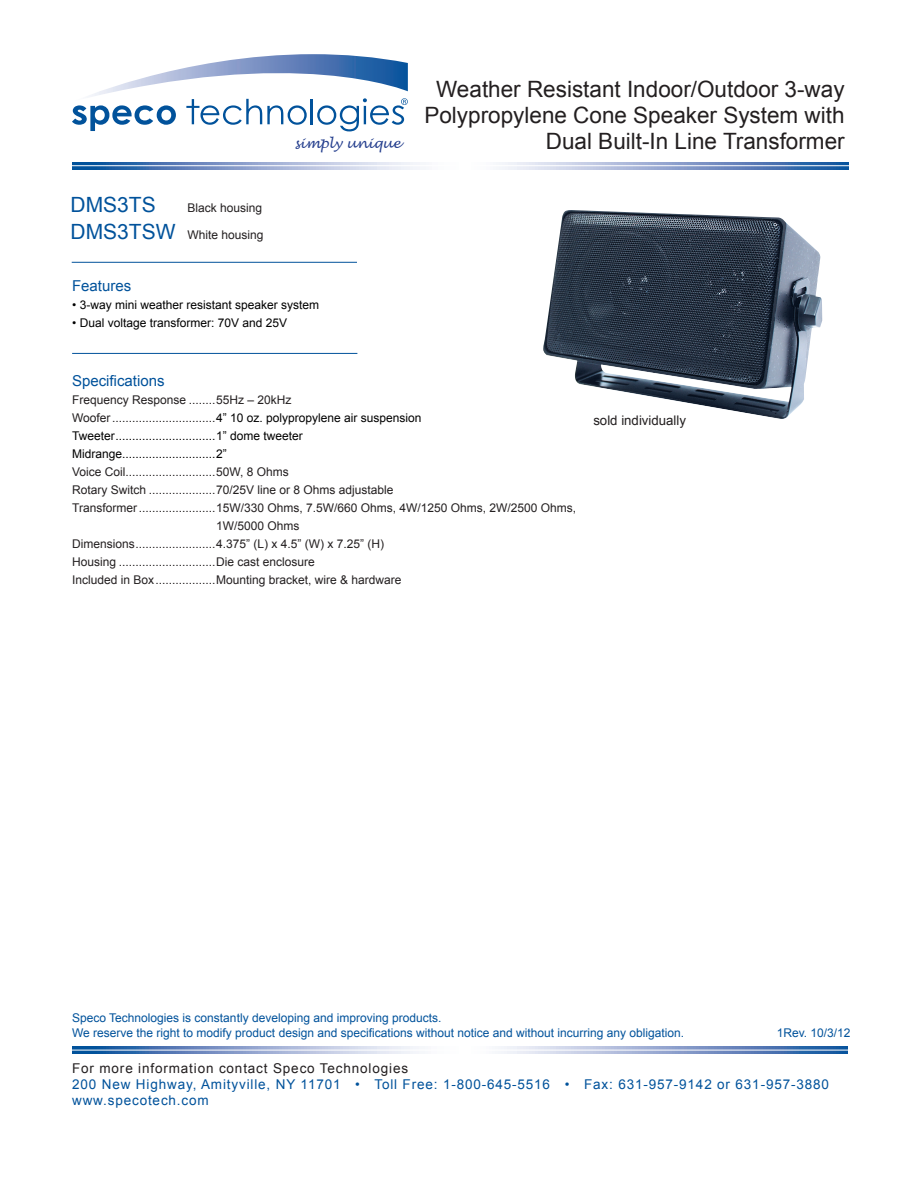
<style>
.page{position:relative;width:918px;height:1188px;background:#fff}
.page>*{position:absolute;margin:0;border:0;box-sizing:border-box;transform-origin:0 0}
.PRODUCT_TITLE{font:22.5px/25.8px "Arial";color:#231f20;text-align:right}
.model_number{font:21px "Arial";color:#01529b}
.spec_text{font:15px "Arial";color:#01529b}
.ADDRESS{font:13.5px "Arial";letter-spacing:.065em;color:#01529b}
.ADDRESS-2{font:13.5px "Arial";letter-spacing:.065em;color:#231f20}
.t1{font:italic 13.5px "Lucida Handwriting";color:#253f8e}
._7pt__bullets{font:13.2px "Arial";color:#231f20}
.spec_text-2{font:12px "Arial";color:#231f20}
.DISCLAIMER{font:12px "Arial";color:#01529b}
.spec_text-3{font:12px "Arial";color:#000}
.features_head{font:12px "Arial";color:#000}
.model_number-2{font:12px "Arial";color:#231f20}
.s1{font-size:21px;color:#01529b}
.s2{color:#000}
</style>
<div class="page">
<svg style="left:72px;top:54px;width:336px;height:77px"></svg>
<svg style="left:72px;top:1046px;width:776px;height:8px;background:#99afd3"></svg>
<hr style="left:60px;top:1050px;width:858px;height:1px;background:#fff">
<hr style="left:72px;top:353px;width:285px;height:1px;background:#01529b">
<hr style="left:72px;top:262px;width:285px;height:1px;background:#01529b">
<svg style="left:72px;top:162px;width:776px;height:7px;background:#97add2"></svg>
<hr style="left:51px;top:165px;width:803px;height:1px;background:#fff">
<img style="left:543px;top:210px;width:279px;height:209px">
<p class="model_number" style="left:71px;top:191px;width:87px">DMS3TS</p>
<p class="model_number-2" style="left:188px;top:200px;width:76px">Black housing</p>
<p class="model_number-2" style="left:71px;top:227px;width:195px"><span class="s1">DMS3TSW</span> White housing</p>
<p class="t1" style="left:294px;top:135px;width:108px">simply unique</p>
<p class="spec_text" style="left:72px;top:276px;width:61px">Features</p>
<p class="features_head" style="left:72px;top:297px;width:248px">• 3-way mini weather resistant speaker system</p>
<p class="features_head" style="left:72px;top:315px;width:216px">• Dual voltage transformer: 70V and 25V</p>
<p class="PRODUCT_TITLE" style="left:424px;top:77px;width:422px">Weather Resistant Indoor/Outdoor 3-way<br>Polypropylene Cone Speaker System with<br>Dual Built-In Line Transformer</p>
<p class="spec_text" style="left:72px;top:370px;width:94px">Specifications</p>
<p class="spec_text-2" style="left:72px;top:391px;width:221px">Frequency Response ........55Hz – 20kHz</p>
<p class="spec_text-2" style="left:72px;top:409px;width:351px">Woofer...............................<span class="s2">4” 10 oz. polypropylene air suspension</span></p>
<p class="spec_text-3" style="left:72px;top:427px;width:232px">Tweeter..............................1” dome tweeter</p>
<p class="spec_text-3" style="left:72px;top:445px;width:156px">Midrange............................2”</p>
<p class="spec_text-2" style="left:72px;top:463px;width:218px">Voice Coil...........................50W, 8 Ohms</p>
<p class="spec_text-2" style="left:72px;top:481px;width:323px">Rotary Switch ....................70/25V line or 8 Ohms adjustable</p>
<p class="spec_text-2" style="left:72px;top:499px;width:506px">Transformer.......................15W/330 Ohms, 7.5W/660 Ohms, 4W/1250 Ohms, 2W/2500 Ohms,</p>
<p class="spec_text-2" style="left:216px;top:517px;width:85px">1W/5000 Ohms</p>
<p class="spec_text-2" style="left:72px;top:535px;width:314px">Dimensions........................4.375” (L) x 4.5” (W) x 7.25” (H)</p>
<p class="spec_text-2" style="left:72px;top:553px;width:244px">Housing .............................Die cast enclosure</p>
<p class="spec_text-2" style="left:72px;top:571px;width:331px">Included in Box..................Mounting bracket, wire &amp; hardware</p>
<p class="_7pt__bullets" style="left:593px;top:412px;width:94px">sold individually</p>
<p class="DISCLAIMER" style="left:72px;top:1010px;width:371px">Speco Technologies is constantly developing and improving products.</p>
<p class="DISCLAIMER" style="left:72px;top:1024px;width:614px">We reserve the right to modify product design and specifications without notice and without incurring any obligation.</p>
<p class="DISCLAIMER" style="left:777px;top:1024px;width:75px">1Rev. 10/3/12</p>
<p class="ADDRESS-2" style="left:72px;top:1059px;width:338px">For more information contact Speco Technologies</p>
<p class="ADDRESS" style="left:72px;top:1075px;width:758px">200 New Highway, Amityville, NY 11701 • Toll Free: 1-800-645-5516 • Fax: 631-957-9142 or 631-957-3880</p>
<p class="ADDRESS" style="left:72px;top:1092px;width:138px">www.specotech.com</p>
</div>
